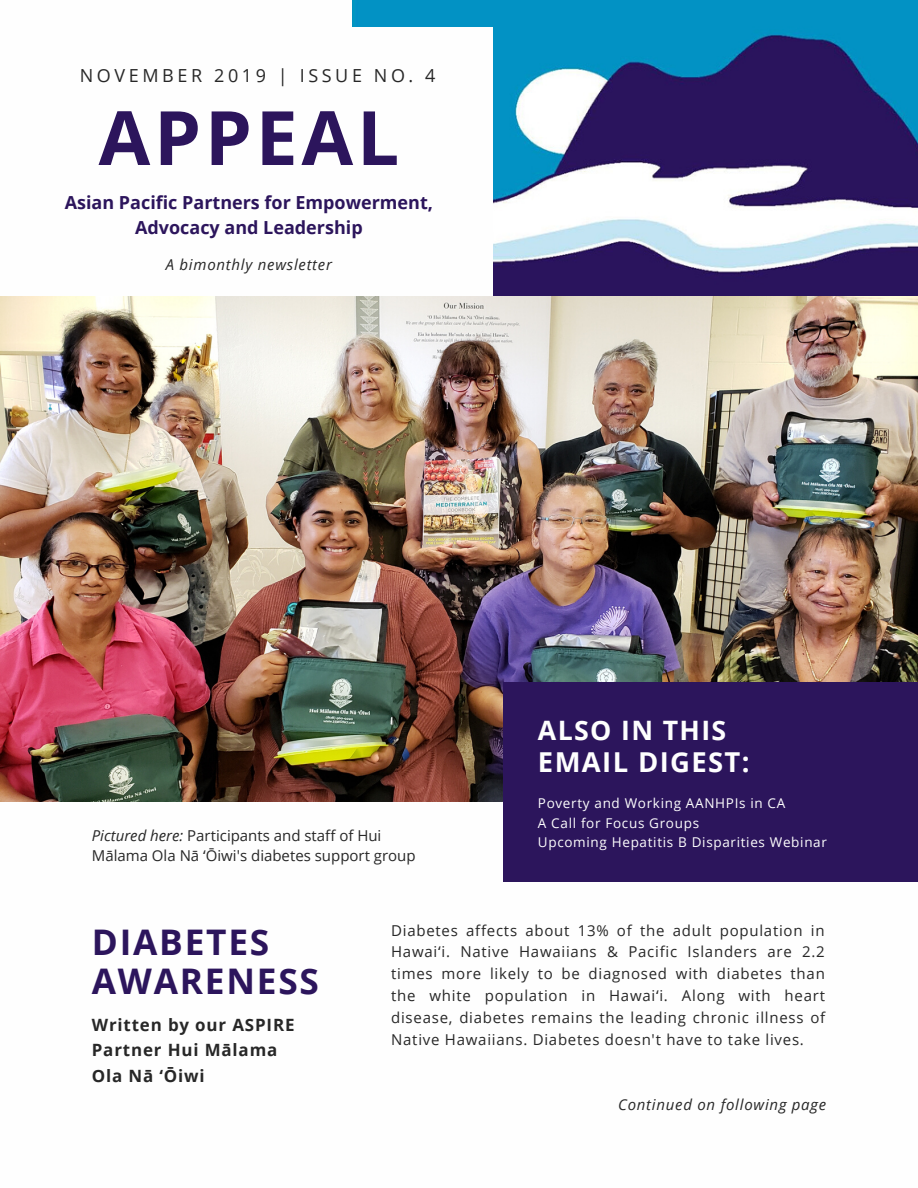
<style>
.page{position:relative;width:918px;height:1188px;background:#fff}
.page>*{position:absolute;margin:0;border:0;box-sizing:border-box;transform-origin:0 0}
.t1{font:700 75px "Open Sans";letter-spacing:.05em;color:#2c155c}
.t2{font:700 35.25px/38.1px "Open Sans";letter-spacing:.05em;color:#2c155c}
.t3{font:700 27.45px "Open Sans";letter-spacing:.05em;color:#fefefe}
.t4{font:700 26.7px "Open Sans";letter-spacing:.05em;color:#fefefe}
.t5{font:700 18px/24.3px "Open Sans";color:#2c155c;text-align:center}
.t6{font:18px "Open Sans";letter-spacing:.2em;color:#272727}
.t7{font:700 16.95px/25.3px "Open Sans";letter-spacing:.05em;color:#272727}
.t8{font:15px/21.9px "Open Sans";color:#272727;text-align:justify}
.t9{font:italic 15px "Open Sans";letter-spacing:.05em;color:#272727}
.t10{font:13.5px/19.5px "Open Sans";letter-spacing:.05em;color:#fefefe}
.s1{font-style:italic}
.s2{font-family:"Noto Sans"}
</style>
<div class="page">
<img style="left:352px;top:0;width:566px;height:297px">
<div style="left:349px;top:27px;width:144px;height:271px;background:#fefefe"></div>
<img style="left:0;top:297px;width:918px;height:505px">
<div style="left:503px;top:682px;width:415px;height:199px;background:#2c155c"></div>
<p class="t6" style="left:80px;top:62px;width:357px">NOVEMBER 2019 | ISSUE NO. 4</p>
<h1 class="t1" style="left:99px;top:85px;width:302px">APPEAL</h1>
<p class="t5" style="left:65px;top:190px;width:370px">Asian Pacific Partners for Empowerment,<br>Advocacy and Leadership</p>
<p class="t9" style="left:166px;top:254px;width:168px">A bimonthly newsletter</p>
<p class="t8" style="left:92px;top:825px;width:325px;line-height:20.2px"><span class="s1">Pictured here:</span> Participants and staff of Hui<br>Mālama Ola Nā <span class="s2">ʻ</span>Ōiwi's diabetes support group</p>
<h3 class="t4" style="left:538px;top:712px;width:190px">ALSO IN THIS</h3>
<h3 class="t3" style="left:538px;top:743px;width:213px">EMAIL DIGEST:</h3>
<p class="t10" style="left:538px;top:793px;width:291px">Poverty and Working AANHPIs in CA<br>A Call for Focus Groups<br>Upcoming Hepatitis B Disparities Webinar</p>
<h2 class="t2" style="left:92px;top:923px;width:229px">DIABETES<br>AWARENESS</h2>
<p class="t8" style="left:391px;top:919px;width:436px">Diabetes affects about 13% of the adult population in Hawai<span class="s2">ʻ</span>i. Native Hawaiians &amp; Pacific Islanders are 2.2 times more likely to be diagnosed with diabetes than the white population in Hawai<span class="s2">ʻ</span>i. Along with heart disease, diabetes remains the leading chronic illness of Native Hawaiians. Diabetes doesn't have to take lives.</p>
<p class="t7" style="left:92px;top:1012px;width:204px">Written by our ASPIRE<br>Partner Hui Mālama<br>Ola Nā <span class="s2">ʻ</span>Ōiwi</p>
<p class="t9" style="left:618px;top:1094px;width:209px">Continued on following page</p>
</div>
